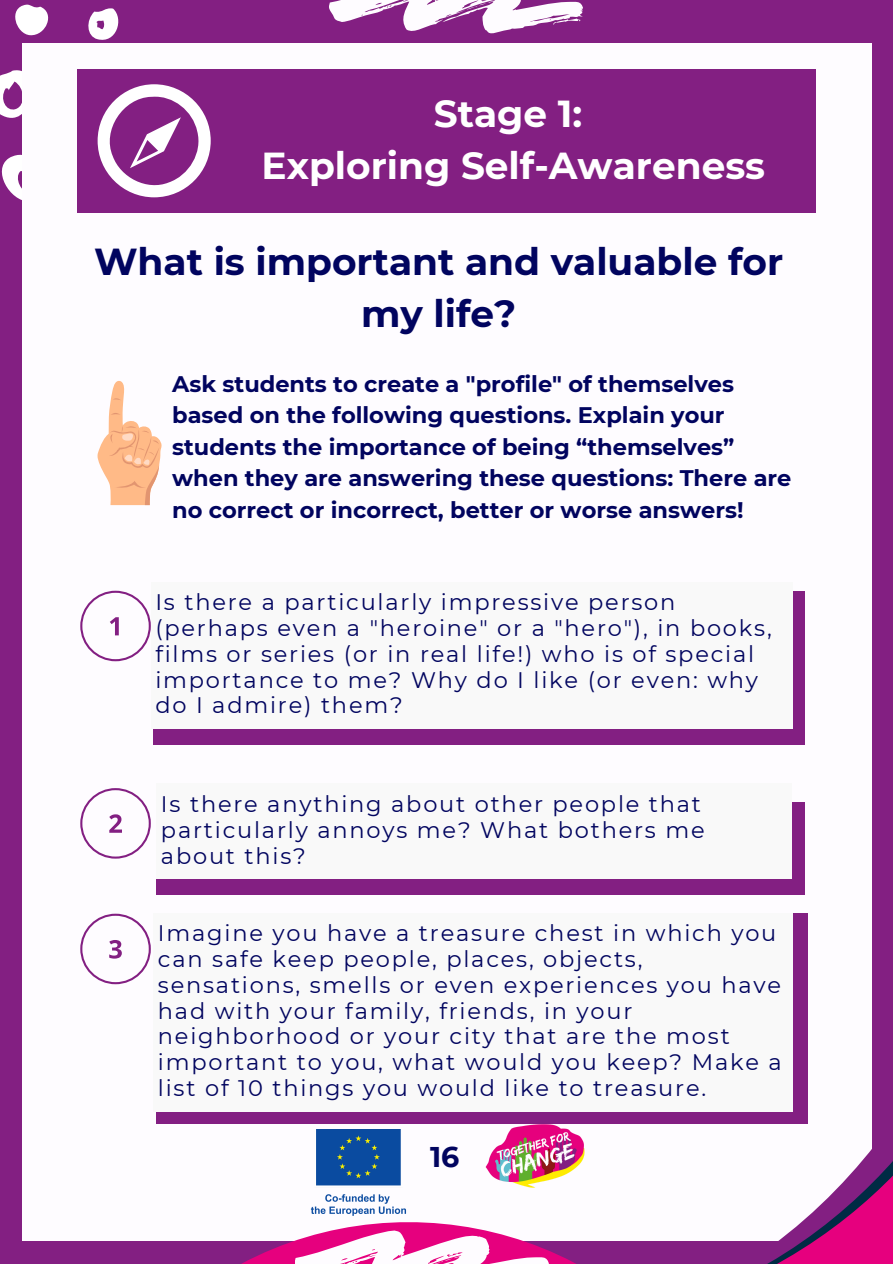
<style>
.page{position:relative;width:893px;height:1264px;background:#fff}
.page>*{position:absolute;margin:0;border:0;box-sizing:border-box;transform-origin:0 0}
.t1{font:700 37.5px/51.8px "Montserrat";color:#01045f;text-align:center}
.t2{font:700 37.5px/51.8px "Montserrat";color:#fff;text-align:center}
.t3{font:700 28.5px "Montserrat";color:#01045f}
.t4{font:22.5px/25.8px "Montserrat";letter-spacing:.08em;color:#01045f}
.t5{font:700 22.5px/31.5px "Montserrat";color:#01045f}
</style>
<div class="page">
<div style="left:0;top:0;width:892px;height:1263px;background:#831f82"></div>
<svg style="left:15px;top:4px;width:34px;height:32px"></svg>
<svg style="left:88px;top:8px;width:31px;height:32px"></svg>
<svg style="left:0;top:64px;width:23px;height:71px"></svg>
<svg style="left:1px;top:152px;width:22px;height:50px"></svg>
<div style="left:23px;top:43px;width:848px;height:1197px;background:#fefcff"></div>
<svg style="left:195px;top:1123px;width:422px;height:140px"></svg>
<svg style="left:329px;top:0;width:253px;height:34px"></svg>
<svg style="left:295px;top:1230px;width:253px;height:33px;background:#f188c3"></svg>
<svg style="left:617px;top:1063px;width:275px;height:200px"></svg>
<div style="left:156px;top:913px;width:651px;height:210px;background:#831f82"></div>
<svg style="left:97px;top:381px;width:65px;height:124px"></svg>
<div style="left:153px;top:590px;width:652px;height:154px;background:#831f82"></div>
<div style="left:156px;top:802px;width:649px;height:92px;background:#831f82"></div>
<svg style="left:80px;top:590px;width:71px;height:71px"></svg>
<svg style="left:80px;top:788px;width:71px;height:70px"></svg>
<svg style="left:80px;top:913px;width:71px;height:71px"></svg>
<div style="left:151px;top:581px;width:641px;height:147px;background:#f9f9f9"></div>
<div style="left:156px;top:783px;width:636px;height:96px;background:#f9f9f9"></div>
<div style="left:153px;top:912px;width:639px;height:199px;background:#f9f9f9"></div>
<div style="left:77px;top:69px;width:738px;height:143px;background:#831f82"></div>
<svg style="left:97px;top:84px;width:114px;height:114px"></svg>
<h1 class="t2" style="left:261px;top:88px;width:505px">Stage 1:<br>Exploring Self-Awareness</h1>
<p class="t1" style="left:94px;top:236px;width:690px">What is important and valuable for my life?</p>
<p class="t5" style="left:172px;top:368px;width:620px">Ask students to create a "profile" of themselves based on the following questions. Explain your students the importance of being “themselves” when they are answering these questions: There are no correct or incorrect, better or worse answers!</p>
<p class="t4" style="left:155px;top:589px;width:618px">Is there a particularly impressive person (perhaps even a "heroine" or a "hero"), in books, films or series (or in real life!) who is of special importance to me? Why do I like (or even: why do I admire) them?</p>
<p class="t4" style="left:161px;top:791px;width:545px">Is there anything about other people that particularly annoys me? What bothers me about this?</p>
<p class="t4" style="left:158px;top:919px;width:625px">Imagine you have a treasure chest in which you can safe keep people, places, objects, sensations, smells or even experiences you have had with your family, friends, in your neighborhood or your city that are the most important to you, what would you keep? Make a list of 10 things you would like to treasure.</p>
<p class="t3" style="left:430px;top:1139px;width:31px">16</p>
</div>
